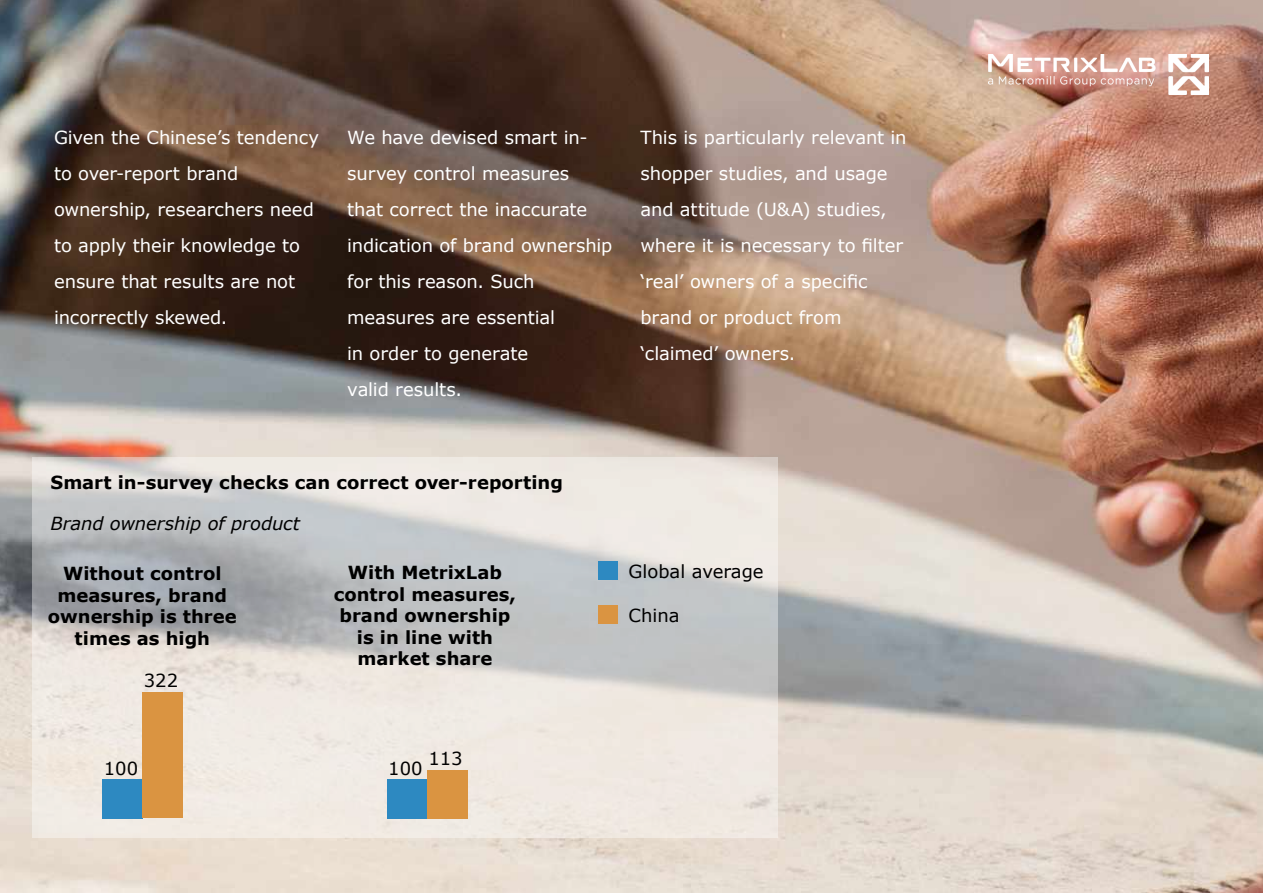
<style>
.page{position:relative;width:1263px;height:893px;background:#fff}
.page>*{position:absolute;margin:0;border:0;box-sizing:border-box;transform-origin:0 0}
.t1{font:18px/36px "Verdana";letter-spacing:-.005em;color:#fff}
.t2{font:700 18px/21.6px "Verdana";color:#000;text-align:center}
.t3{font:18px "Verdana";color:#000}
.t4{font:italic 18px "Verdana";letter-spacing:-.005em;color:#000}
</style>
<div class="page">
<img style="left:0;top:0;width:1263px;height:893px">
<svg style="left:33px;top:457px;width:745px;height:381px;background:#dad7d4"></svg>
<div style="left:598px;top:561px;width:19px;height:19px;background:#2d89c1"></div>
<div style="left:598px;top:605px;width:19px;height:19px;background:#da9441"></div>
<div style="left:102px;top:779px;width:40px;height:39px;background:#2d89c1"></div>
<div style="left:142px;top:692px;width:40px;height:126px;background:#da9441"></div>
<div style="left:387px;top:779px;width:40px;height:39px;background:#2d89c1"></div>
<div style="left:427px;top:770px;width:40px;height:48px;background:#da9441"></div>
<img style="left:989px;top:54px;width:220px;height:41px">
<p class="t1" style="left:54px;top:120px;width:267px">Given the Chinese’s tendency to over-report brand ownership, researchers need to apply their knowledge to ensure that results are not incorrectly skewed.</p>
<p class="t1" style="left:347px;top:120px;width:267px">We have devised smart in&shy;survey control measures<br>that correct the inaccurate indication of brand ownership for this reason. Such measures are essential<br>in order to generate<br>valid results.</p>
<p class="t1" style="left:640px;top:120px;width:268px">This is particularly relevant in shopper studies, and usage and attitude (U&amp;A) studies, where it is necessary to filter ‘real’ owners of a specific brand or product from ‘claimed’ owners.</p>
<p class="t2" style="left:51px;top:472px;width:514px">Smart in-survey checks can correct over-reporting</p>
<p class="t4" style="left:51px;top:512px;width:251px">Brand ownership of product</p>
<p class="t2" style="left:48px;top:563px;width:190px">Without control measures, brand ownership is three times as high</p>
<p class="t2" style="left:334px;top:562px;width:184px">With MetrixLab control measures, brand ownership is in line with market share</p>
<p class="t3" style="left:144px;top:668px;width:36px">322</p>
<p class="t3" style="left:104px;top:757px;width:36px">100</p>
<p class="t3" style="left:388px;top:757px;width:36px">100</p>
<p class="t3" style="left:428px;top:747px;width:36px">113</p>
<p class="t3" style="left:628px;top:560px;width:137px">Global average</p>
<p class="t3" style="left:628px;top:603px;width:53px">China</p>
</div>
